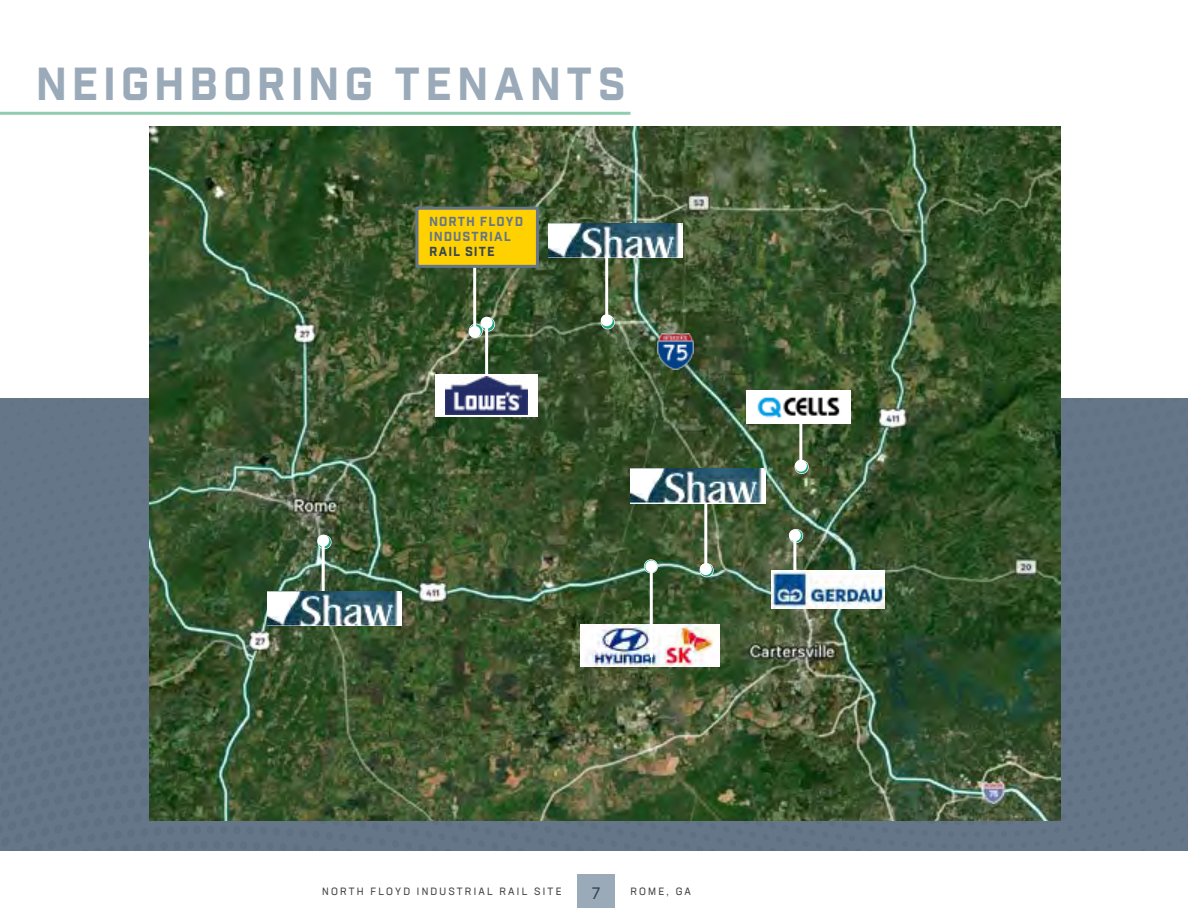
<style>
.page{position:relative;width:1188px;height:918px;background:#fff}
.page>*{position:absolute;margin:0;border:0;box-sizing:border-box;transform-origin:0 0}
.t1{font:45px "Industry Inc Base";letter-spacing:.1em;color:#9baab9}
.t2{font:16.5px "Neusa Next Std Trial";color:#374655}
.t3{font:12.75px/15px "Industry Inc Base";letter-spacing:.085em;color:#647688}
.t4{font:12.75px "Industry Inc Base";letter-spacing:.085em;color:#374655}
.t5{font:10.5px "Neusa Next Std Trial";letter-spacing:.21em;color:#414042}
</style>
<div class="page">
<div style="left:577px;top:874px;width:38px;height:34px;background:#9baab9"></div>
<div style="left:0;top:398px;width:1188px;height:452px;background:#647688"></div>
<hr style="left:0;top:112px;width:630px;height:3px;background:#91cdaf">
<img style="left:150px;top:127px;width:911px;height:694px">
<div style="left:644px;top:559px;width:14px;height:14px;background:#bedad1;border:1px solid #fff;border-radius:50%"></div>
<svg style="left:645px;top:560px;width:12px;height:13px"></svg>
<div style="left:795px;top:460px;width:14px;height:14px;background:#c4e0d6;border:1px solid #fff;border-radius:50%"></div>
<svg style="left:795px;top:461px;width:13px;height:12px"></svg>
<div style="left:481px;top:317px;width:14px;height:15px;background:#cee0d7;border:1px solid #fff;border-radius:50%"></div>
<svg style="left:482px;top:318px;width:12px;height:13px"></svg>
<div style="left:318px;top:535px;width:14px;height:14px;background:#bfd6cc;border:1px solid #fff;border-radius:50%"></div>
<svg style="left:318px;top:536px;width:13px;height:12px"></svg>
<div style="left:601px;top:315px;width:14px;height:14px;background:#d1e4db;border:1px solid #fff;border-radius:50%"></div>
<svg style="left:601px;top:316px;width:13px;height:13px"></svg>
<div style="left:700px;top:563px;width:14px;height:14px;background:#ccd8cc;border:1px solid #fff;border-radius:50%"></div>
<svg style="left:700px;top:564px;width:13px;height:13px"></svg>
<div style="left:789px;top:529px;width:14px;height:14px;background:#c1e4db;border:1px solid #fff;border-radius:50%"></div>
<svg style="left:790px;top:530px;width:13px;height:12px"></svg>
<div style="left:469px;top:324px;width:14px;height:14px;background:#c9d9cf;border:1px solid #fff;border-radius:50%"></div>
<svg style="left:469px;top:324px;width:13px;height:13px"></svg>
<img style="left:581px;top:624px;width:139px;height:43px">
<div style="left:660px;top:336px;width:52px;height:52px;background:#000;opacity:.15"></div>
<img style="left:657px;top:333px;width:36px;height:36px">
<hr style="left:650px;top:566px;width:3px;height:91px;background:#fff">
<div style="left:645px;top:561px;width:12px;height:11px;background:#fff;border-radius:50%"></div>
<hr style="left:485px;top:323px;width:3px;height:90px;background:#fff">
<div style="left:481px;top:317px;width:12px;height:12px;background:#fff;border-radius:50%"></div>
<hr style="left:799px;top:414px;width:3px;height:52px;background:#fff">
<div style="left:795px;top:460px;width:12px;height:12px;background:#fff;border-radius:50%"></div>
<hr style="left:473px;top:241px;width:3px;height:91px;background:#fff">
<div style="left:469px;top:326px;width:12px;height:12px;background:#fff;border-radius:50%"></div>
<img style="left:746px;top:391px;width:104px;height:33px">
<hr style="left:322px;top:541px;width:3px;height:76px;background:#fff">
<div style="left:317px;top:535px;width:12px;height:12px;background:#fff;border-radius:50%"></div>
<div style="left:436px;top:375px;width:102px;height:42px;background:#fff"></div>
<img style="left:446px;top:377px;width:82px;height:38px">
<img style="left:267px;top:592px;width:134px;height:34px">
<hr style="left:704px;top:478px;width:3px;height:91px;background:#fff">
<div style="left:700px;top:563px;width:12px;height:12px;background:#fff;border-radius:50%"></div>
<hr style="left:605px;top:230px;width:3px;height:90px;background:#fff">
<div style="left:601px;top:314px;width:12px;height:12px;background:#fff;border-radius:50%"></div>
<img style="left:548px;top:224px;width:134px;height:34px">
<img style="left:631px;top:469px;width:134px;height:34px">
<hr style="left:793px;top:535px;width:3px;height:57px;background:#fff">
<div style="left:789px;top:529px;width:12px;height:12px;background:#fff;border-radius:50%"></div>
<img style="left:772px;top:570px;width:112px;height:39px">
<div style="left:416px;top:207px;width:123px;height:61px;background:#ffd100;border:3px solid #647688"></div>
<h1 class="t1" style="left:35px;top:57px;width:592px">NEIGHBORING TENANTS</h1>
<p class="t3" style="left:429px;top:215px;width:95px">NORTH FLOYD<br>INDUSTRIAL</p>
<p class="t4" style="left:429px;top:244px;width:67px">RAIL SITE</p>
<p class="t5" style="left:322px;top:887px;width:241px">NORTH FLOYD INDUSTRIAL RAIL SITE</p>
<h2 class="t2" style="left:592px;top:886px;width:10px">7</h2>
<p class="t5" style="left:631px;top:887px;width:62px">ROME, GA</p>
</div>
